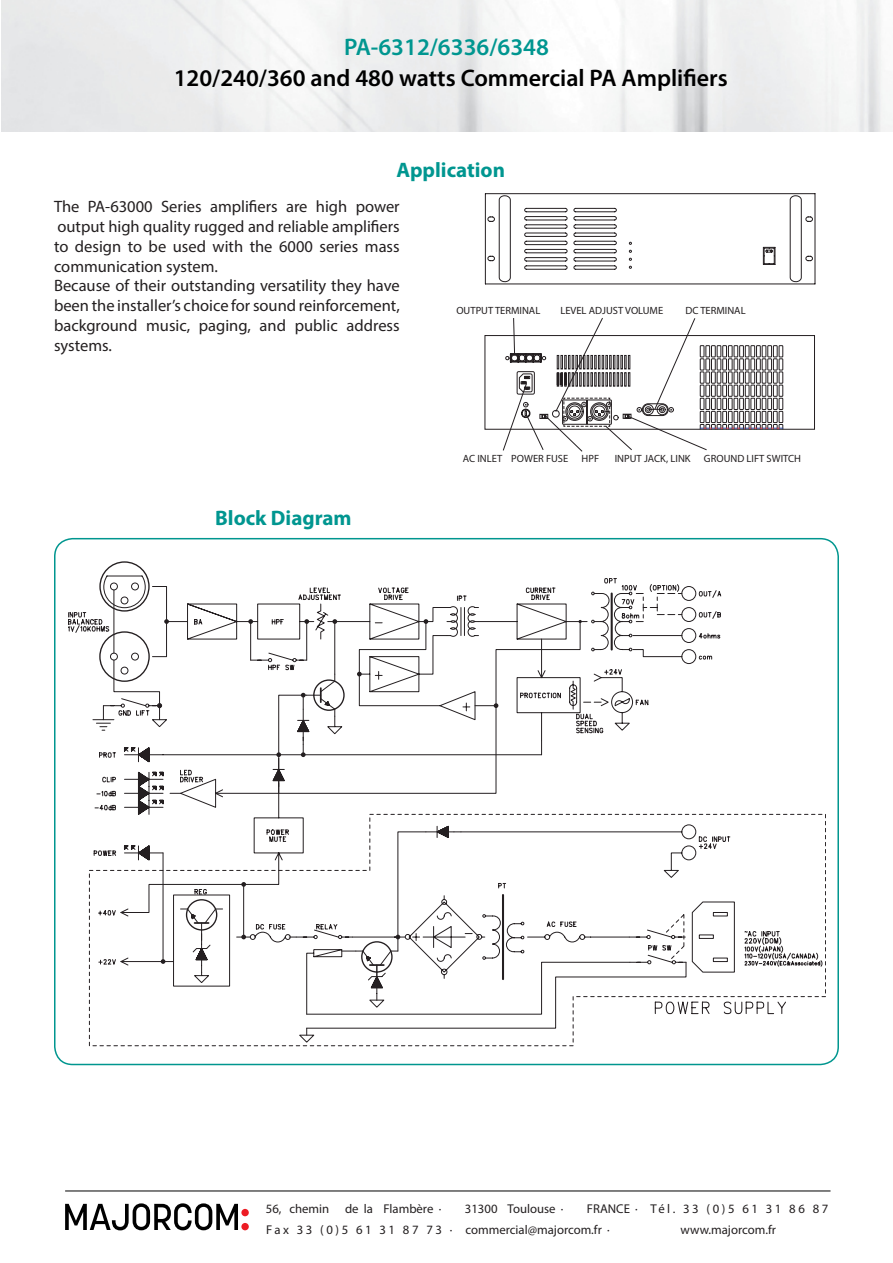
<style>
.page{position:relative;width:893px;height:1263px;background:#fff}
.page>*{position:absolute;margin:0;border:0;box-sizing:border-box;transform-origin:0 0}
.t1{font:600 24px "Myriad Pro";color:#000}
.t2{font:600 24px "Myriad Pro";color:#009690}
.t3{font:700 21px "Myriad Pro";color:#009690}
.t4{font:16.5px/19.8px "Myriad Pro";color:#231f20;text-align:justify}
.t5{font:12.75px "Myriad Pro";color:#231f20}
.t6{font:12.75px "Myriad Pro";letter-spacing:.165em;color:#231f20}
.t7{font:10.5px "Myriad Pro";color:#231f20}
</style>
<div class="page">
<hr style="left:65px;top:1190px;width:765px;height:1px;background:#000">
<svg style="left:65px;top:1203px;width:184px;height:27px"></svg>
<svg style="left:485px;top:193px;width:330px;height:91px"></svg>
<svg style="left:503px;top:318px;width:280px;height:134px"></svg>
<svg style="left:89px;top:814px;width:737px;height:232px"></svg>
<svg style="left:68px;top:578px;width:713px;height:430px"></svg>
<svg style="left:654px;top:1001px;width:133px;height:14px"></svg>
<svg style="left:103px;top:652px;width:720px;height:315px"></svg>
<svg style="left:180px;top:939px;width:43px;height:34px"></svg>
<svg style="left:426px;top:825px;width:35px;height:14px"></svg>
<div style="left:99px;top:561px;width:51px;height:51px;border:1px solid #241f21;border-radius:50%"></div>
<svg style="left:103px;top:575px;width:485px;height:219px"></svg>
<div style="left:99px;top:631px;width:51px;height:51px;border:1px solid #241f21;border-radius:50%"></div>
<svg style="left:110px;top:652px;width:243px;height:287px"></svg>
<svg style="left:355px;top:895px;width:146px;height:106px"></svg>
<p class="t2" style="left:344px;top:32px;width:206px">PA-6312/6336/6348</p>
<p class="t1" style="left:174px;top:63px;width:556px">120/240/360 and 480 watts Commercial PA Amplifiers</p>
<p class="t3" style="left:396px;top:157px;width:110px">Application</p>
<p class="t4" style="left:54px;top:197px;width:347px">The PA-63000 Series amplifiers are high power output high quality rugged and reliable amplifiers to design to be used with the 6000 series mass communication system.</p>
<p class="t4" style="left:54px;top:276px;width:347px">Because of their outstanding versatility they have been the installer’s choice for sound reinforcement, background music, paging, and public address systems.</p>
<p class="t3" style="left:215px;top:504px;width:138px">Block Diagram</p>
<p class="t7" style="left:456px;top:304px;width:85px">OUTPUT TERMINAL</p>
<p class="t7" style="left:560px;top:304px;width:104px">LEVEL ADJUST VOLUME</p>
<p class="t7" style="left:685px;top:304px;width:62px">DC TERMINAL</p>
<p class="t7" style="left:463px;top:452px;width:107px">AC INLET POWER FUSE</p>
<p class="t7" style="left:582px;top:452px;width:19px">HPF</p>
<p class="t7" style="left:615px;top:452px;width:77px">INPUT JACK, LINK</p>
<p class="t7" style="left:704px;top:452px;width:99px">GROUND LIFT SWITCH</p>
<p class="t5" style="left:266px;top:1201px;width:177px">56, chemin de la Flambère ·</p>
<p class="t5" style="left:465px;top:1201px;width:100px">31300 Toulouse ·</p>
<p class="t6" style="left:587px;top:1201px;width:243px">FRANCE · Tél. 33 (0)5 61 31 86 87</p>
<p class="t5" style="left:266px;top:1222px;width:345px">F a x 3 3 ( 0 ) 5 6 1 3 1 8 7 7 3 · commercial@majorcom.fr ·</p>
<p class="t5" style="left:681px;top:1222px;width:97px">www.majorcom.fr</p>
</div>
